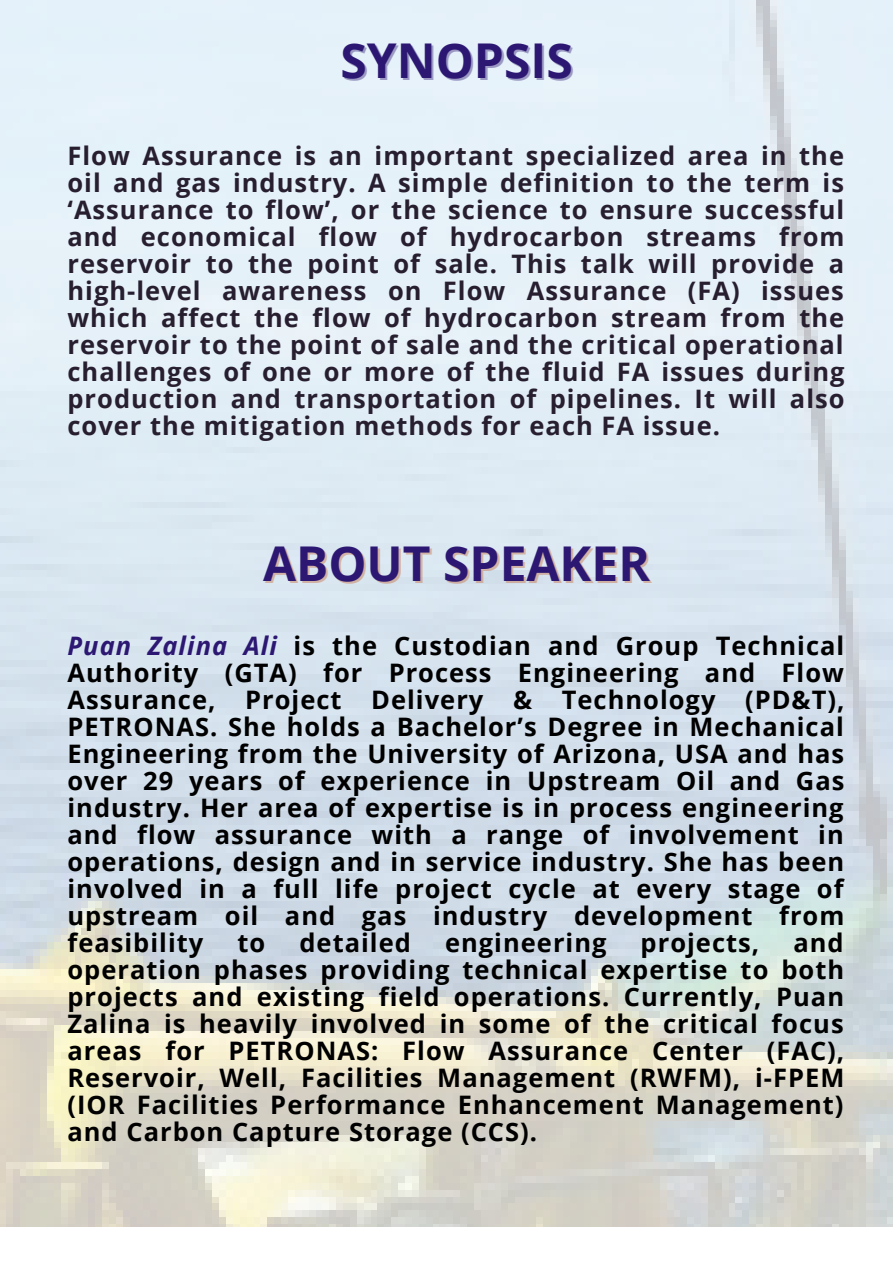
<style>
.page{position:relative;width:893px;height:1264px;background:#fff}
.page>*{position:absolute;margin:0;border:0;box-sizing:border-box;transform-origin:0 0}
.t1{font:700 48px "Open Sans";color:#2c1772}
.t2{font:700 25.5px/27px "Open Sans";letter-spacing:.04em;color:#000;text-align:justify}
.t3{font:700 25.5px/27px "Open Sans";letter-spacing:.04em;color:#271e30;text-align:justify}
.s1{font-style:italic;color:#2c1772}
</style>
<div class="page">
<h1 class="t1" style="left:340px;top:27px;width:234px">SYNOPSIS</h1>
<p class="t3" style="left:67px;top:142px;width:778px">Flow Assurance is an important specialized area in the oil and gas industry. A simple definition to the term is ‘Assurance to flow’, or the science to ensure successful and economical flow of hydrocarbon streams from reservoir to the point of sale. This talk will provide a high-level awareness on Flow Assurance (FA) issues which affect the flow of hydrocarbon stream from the reservoir to the point of sale and the critical operational challenges of one or more of the fluid FA issues during production and transportation of pipelines. It will also cover the mitigation methods for each FA issue.</p>
<h1 class="t1" style="left:263px;top:530px;width:388px">ABOUT SPEAKER</h1>
<p class="t2" style="left:67px;top:631px;width:778px"><span class="s1">Puan Zalina Ali</span> is the Custodian and Group Technical Authority (GTA) for Process Engineering and Flow Assurance, Project Delivery &amp; Technology (PD&amp;T), PETRONAS. She holds a Bachelor’s Degree in Mechanical Engineering from the University of Arizona, USA and has over 29 years of experience in Upstream Oil and Gas industry. Her area of expertise is in process engineering and flow assurance with a range of involvement in operations, design and in service industry. She has been involved in a full life project cycle at every stage of upstream oil and gas industry development from feasibility</p>
<p class="t2" style="left:67px;top:928px;width:778px;text-indent:725px">and operation phases providing technical expertise to both projects and existing field operations. Currently, Puan Zalina is heavily involved in some of the critical focus areas for PETRONAS: Flow Assurance Center (FAC), Reservoir, Well, Facilities Management (RWFM), i-FPEM (IOR Facilities Performance Enhancement Management) and Carbon Capture Storage (CCS).</p>
<p class="t2" style="left:237px;top:928px;width:29px">to</p>
<p class="t2" style="left:299px;top:928px;width:113px">detailed</p>
<p class="t2" style="left:445px;top:928px;width:163px">engineering</p>
<p class="t2" style="left:640px;top:928px;width:120px">projects,</p>
</div>
